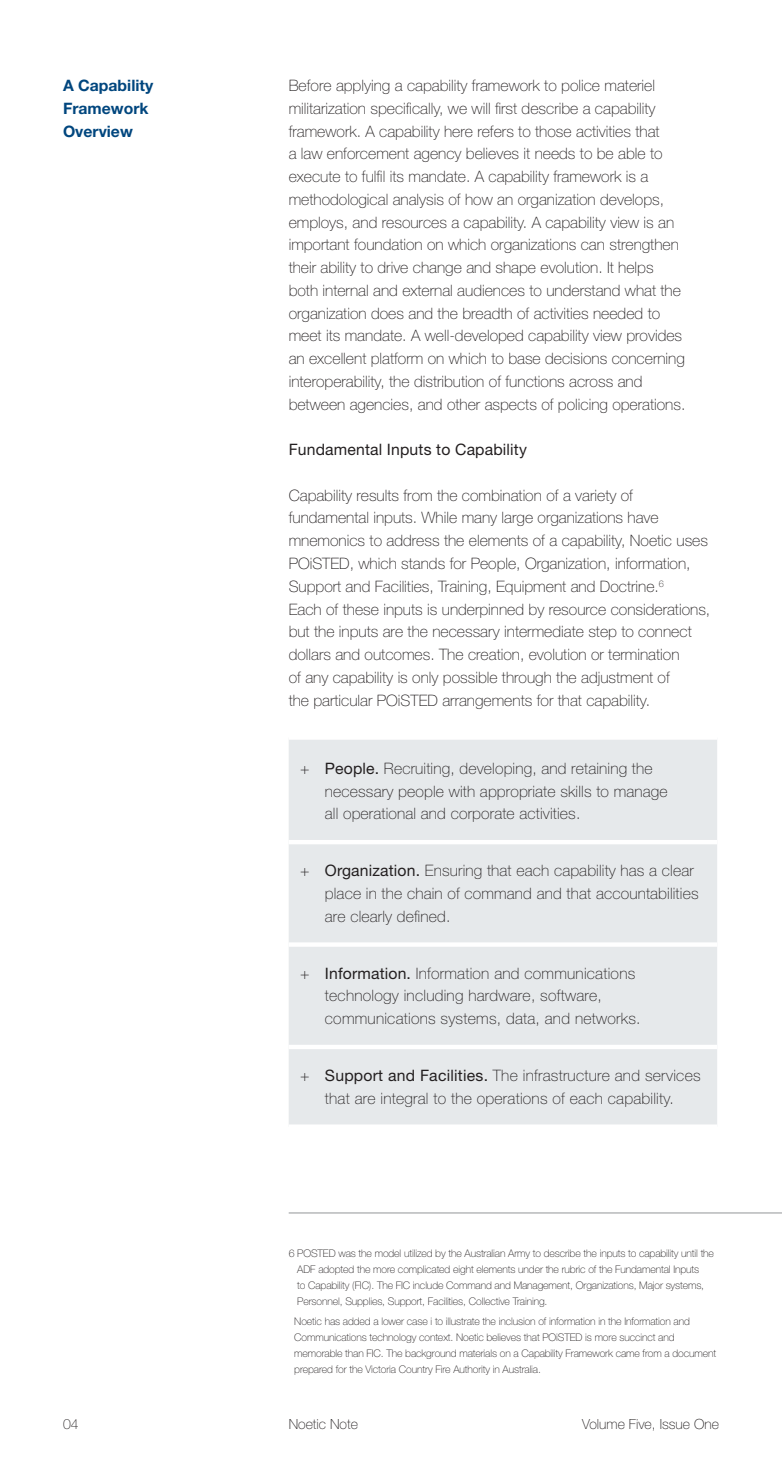
<style>
.page{position:relative;width:782px;height:1474px;background:#fff}
.page>*{position:absolute;margin:0;border:0;box-sizing:border-box;transform-origin:0 0}
.Body{font:100 15.75px/22.8px "Helvetica Neue LT Std";color:#231f20}
.Heading_B{font:15.75px "Helvetica Neue LT Std";letter-spacing:.01em;color:#231f20}
.Heading_A{font:700 15.75px/22.8px "Helvetica Neue LT Std";color:#00467e}
.t1{font:100 14px "Helvetica Neue LT Std";color:#231f20}
.Footnote{font:100 10.5px/15.8px "Helvetica Neue LT Std";letter-spacing:-.01em;color:#231f20}
.s1{font-weight:400}
</style>
<div class="page">
<div style="left:289px;top:740px;width:428px;height:384px;background:#e6e9eb"></div>
<hr style="left:288px;top:840px;width:429px;height:4px;background:#fff">
<hr style="left:288px;top:942px;width:429px;height:4px;background:#fff">
<div style="left:288px;top:1044px;width:429px;height:5px;background:#fff"></div>
<hr style="left:288px;top:1212px;width:493px;height:1px;background:#939598">
<p class="Heading_A" style="left:63px;top:74px;width:92px">A Capability<br>Framework<br>Overview</p>
<p class="Body" style="left:288px;top:74px;width:398px">Before applying a capability framework to police materiel militarization specifically, we will first describe a capability framework. A capability here refers to those activities that<br>a law enforcement agency believes it needs to be able to execute to fulfil its mandate. A capability framework is a methodological analysis of how an organization develops, employs, and resources a capability. A capability view is an important foundation on which organizations can strengthen their ability to drive change and shape evolution. It helps both internal and external audiences to understand what the organization does and the breadth of activities needed to meet its mandate. A well-developed capability view provides an excellent platform on which to base decisions concerning interoperability, the distribution of functions across and between agencies, and other aspects of policing operations.</p>
<p class="Heading_B" style="left:288px;top:440px;width:239px">Fundamental Inputs to Capability</p>
<p class="Body" style="left:288px;top:484px;width:423px">Capability results from the combination of a variety of fundamental inputs. While many large organizations have mnemonics to address the elements of a capability, Noetic uses POiSTED, which stands for People, Organization, information, Support and Facilities, Training, Equipment and Doctrine.<sup>6<br></sup>Each of these inputs is underpinned by resource considerations, but the inputs are the necessary intermediate step to connect dollars and outcomes. The creation, evolution or termination<br>of any capability is only possible through the adjustment of<br>the particular POiSTED arrangements for that capability.</p>
<p class="Body" style="left:325px;top:757px;width:344px;text-indent:-25px">+ <span class="s1">People.</span> Recruiting, developing, and retaining the necessary people with appropriate skills to manage all operational and corporate activities.</p>
<p class="Body" style="left:325px;top:859px;width:375px;text-indent:-25px">+ <span class="s1">Organization.</span> Ensuring that each capability has a clear place in the chain of command and that accountabilities are clearly defined.</p>
<p class="Body" style="left:325px;top:961px;width:317px;text-indent:-25px">+ <span class="s1">Information.</span> Information and communications technology including hardware, software, communications systems, data, and networks.</p>
<p class="Body" style="left:300px;top:1064px;width:402px;text-align:center">+ <span class="s1">Support and Facilities.</span> The infrastructure and services that are integral to the operations of each capability.</p>
<p class="Footnote" style="left:297px;top:1245px;width:418px;text-indent:-9px">6 POSTED was the model utilized by the Australian Army to describe the inputs to capability until the ADF adopted the more complicated eight elements under the rubric of the Fundamental Inputs<br>to Capability (FIC). The FIC include Command and Management, Organizations, Major systems, Personnel, Supplies, Support, Facilities, Collective Training.</p>
<p class="Footnote" style="left:294px;top:1313px;width:423px">Noetic has added a lower case i to illustrate the inclusion of information in the Information and Communications technology context. Noetic believes that POiSTED is more succinct and memorable than FIC. The background materials on a Capability Framework came from a document prepared for the Victoria Country Fire Authority in Australia.</p>
<p class="t1" style="left:63px;top:1415px;width:17px">04</p>
<p class="t1" style="left:288px;top:1415px;width:71px">Noetic Note</p>
<p class="t1" style="left:582px;top:1415px;width:138px">Volume Five, Issue One</p>
</div>
